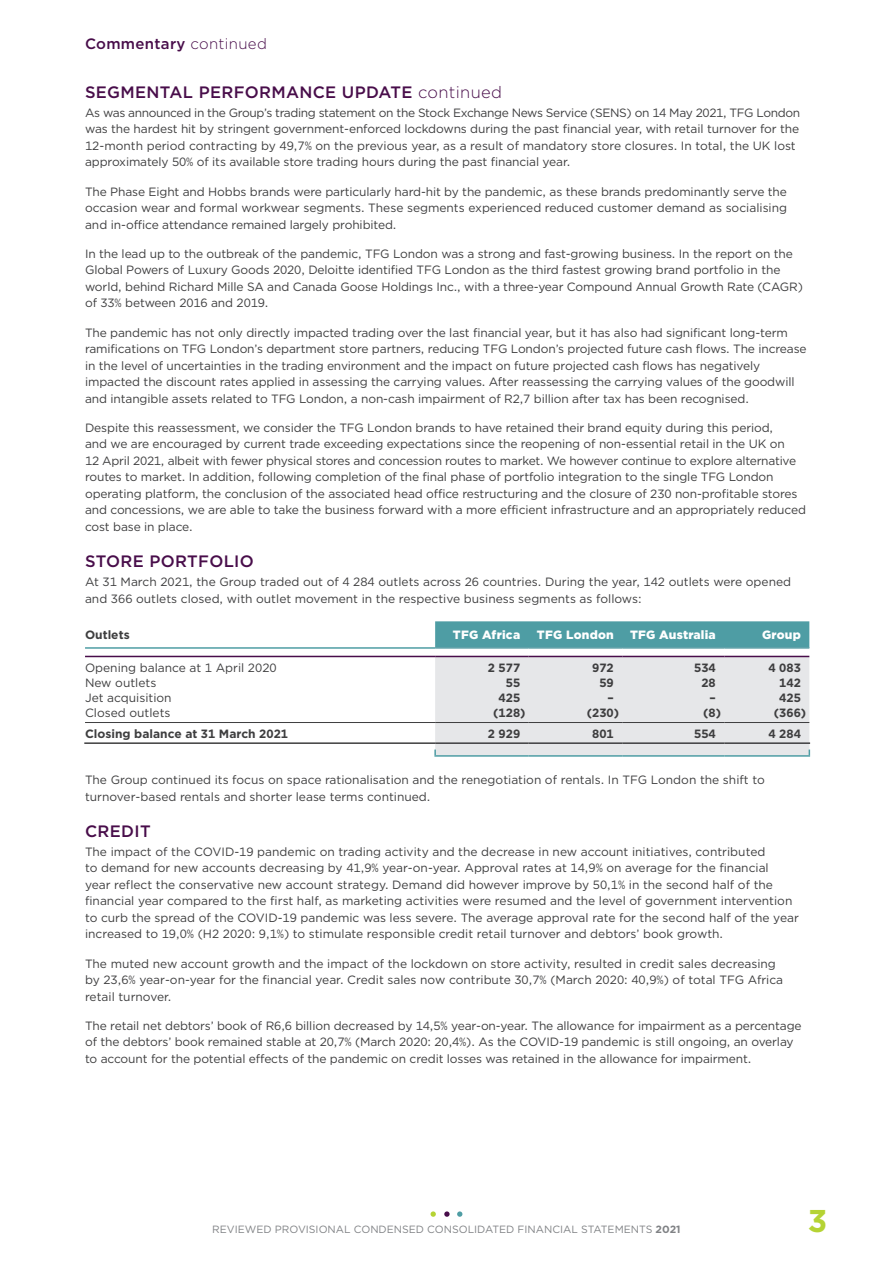
<style>
.page{position:relative;width:893px;height:1263px;background:#fff}
.page>*{position:absolute;margin:0;border:0;box-sizing:border-box;transform-origin:0 0}
.t1{font:700 31.5px "Gotham";color:#b5d334}
.t2{font:500 16.5px "Gotham";letter-spacing:.02em;color:#480d4a}
.t3{font:500 15px "Gotham";letter-spacing:.02em;color:#480d4a}
.t4{font:12px/16.5px "Gotham";letter-spacing:-.01em;color:#3e3e3f}
.t5{font:700 12px "Gotham";color:#3e3e3f}
.t6{font:900 12px "Gotham";letter-spacing:.02em;color:#fff}
.t7{font:10.5px "Gotham";color:#808285}
.s1{font-weight:300}
.s2{font-weight:700}
</style>
<div class="page">
<svg style="left:457px;top:1211px;width:5px;height:6px"></svg>
<svg style="left:444px;top:1211px;width:6px;height:6px"></svg>
<svg style="left:431px;top:1211px;width:5px;height:6px"></svg>
<div style="left:435px;top:621px;width:374px;height:26px;background:#4e9da4"></div>
<hr style="left:85px;top:722px;width:350px;height:1px;background:#3e3e3f">
<hr style="left:84px;top:742px;width:351px;height:2px;background:#3e3e3f">
<hr style="left:85px;top:647px;width:350px;height:2px;background:#4e9da4">
<hr style="left:435px;top:647px;width:94px;height:2px;background:#65a4ab">
<hr style="left:529px;top:647px;width:93px;height:2px;background:#65a4ab">
<hr style="left:622px;top:647px;width:102px;height:2px;background:#65a4ab">
<hr style="left:724px;top:647px;width:85px;height:2px;background:#65a4ab">
<hr style="left:85px;top:656px;width:350px;height:1px;background:#480d4a">
<div style="left:434px;top:656px;width:376px;height:99px;background:#e6e7e9"></div>
<hr style="left:434px;top:755px;width:95px;height:2px;background:#4e9da4">
<hr style="left:529px;top:755px;width:93px;height:2px;background:#4e9da4">
<hr style="left:622px;top:755px;width:102px;height:2px;background:#4e9da4">
<hr style="left:724px;top:755px;width:86px;height:2px;background:#4e9da4">
<p class="t3" style="left:85px;top:37px;width:183px">Commentary <span class="s1">continued</span></p>
<h2 class="t2" style="left:85px;top:85px;width:418px">SEGMENTAL PERFORMANCE UPDATE <span class="s1">continued</span></h2>
<p class="t4" style="left:85px;top:105px;width:717px">As was announced in the Group’s trading statement on the Stock Exchange News Service (SENS) on 14 May 2021, TFG London was the hardest hit by stringent government-enforced lockdowns during the past financial year, with retail turnover for the 12-month period contracting by 49,7% on the previous year, as a result of mandatory store closures. In total, the UK lost approximately 50% of its available store trading hours during the past financial year.</p>
<p class="t4" style="left:85px;top:184px;width:704px;text-align:justify">The Phase Eight and Hobbs brands were particularly hard-hit by the pandemic, as these brands predominantly serve the occasion wear and formal workwear segments. These segments experienced reduced customer demand as socialising and in-office attendance remained largely prohibited.</p>
<p class="t4" style="left:85px;top:246px;width:719px">In the lead up to the outbreak of the pandemic, TFG London was a strong and fast-growing business. In the report on the Global Powers of Luxury Goods 2020, Deloitte identified TFG London as the third fastest growing brand portfolio in the world, behind Richard Mille SA and Canada Goose Holdings Inc., with a three-year Compound Annual Growth Rate (CAGR) of 33% between 2016 and 2019.</p>
<p class="t4" style="left:85px;top:325px;width:723px">The pandemic has not only directly impacted trading over the last financial year, but it has also had significant long-term ramifications on TFG London’s department store partners, reducing TFG London’s projected future cash flows. The increase in the level of uncertainties in the trading environment and the impact on future projected cash flows has negatively impacted the discount rates applied in assessing the carrying values. After reassessing the carrying values of the goodwill and intangible assets related to TFG London, a non-cash impairment of R2,7 billion after tax has been recognised.</p>
<p class="t4" style="left:85px;top:420px;width:722px">Despite this reassessment, we consider the TFG London brands to have retained their brand equity during this period,<br>and we are encouraged by current trade exceeding expectations since the reopening of non-essential retail in the UK on<br>12 April 2021, albeit with fewer physical stores and concession routes to market. We however continue to explore alternative routes to market. In addition, following completion of the final phase of portfolio integration to the single TFG London operating platform, the conclusion of the associated head office restructuring and the closure of 230 non-profitable stores and concessions, we are able to take the business forward with a more efficient infrastructure and an appropriately reduced cost base in place.</p>
<h2 class="t2" style="left:85px;top:554px;width:170px">STORE PORTFOLIO</h2>
<p class="t4" style="left:85px;top:574px;width:708px">At 31 March 2021, the Group traded out of 4 284 outlets across 26 countries. During the year, 142 outlets were opened and 366 outlets closed, with outlet movement in the respective business segments as follows:</p>
<p class="t5" style="left:85px;top:630px;width:46px">Outlets</p>
<p class="t6" style="left:453px;top:630px;width:69px">TFG Africa</p>
<p class="t6" style="left:537px;top:630px;width:78px">TFG London</p>
<p class="t6" style="left:630px;top:630px;width:87px">TFG Australia</p>
<p class="t6" style="left:762px;top:630px;width:40px">Group</p>
<p class="t4" style="left:85px;top:660px;width:193px">Opening balance at 1 April 2020</p>
<p class="t5" style="left:488px;top:662px;width:34px">2 577</p>
<p class="t5" style="left:592px;top:662px;width:23px">972</p>
<p class="t5" style="left:694px;top:662px;width:23px">534</p>
<p class="t5" style="left:768px;top:662px;width:34px">4 083</p>
<p class="t4" style="left:85px;top:675px;width:73px">New outlets</p>
<p class="t5" style="left:506px;top:677px;width:16px">55</p>
<p class="t5" style="left:599px;top:677px;width:16px">59</p>
<p class="t5" style="left:701px;top:677px;width:16px">28</p>
<p class="t5" style="left:779px;top:677px;width:23px">142</p>
<p class="t4" style="left:85px;top:690px;width:88px">Jet acquisition</p>
<p class="t5" style="left:499px;top:692px;width:23px">425</p>
<p class="t5" style="left:607px;top:692px;width:8px">–</p>
<p class="t5" style="left:709px;top:692px;width:8px">–</p>
<p class="t5" style="left:779px;top:692px;width:23px">425</p>
<p class="t4" style="left:85px;top:705px;width:87px">Closed outlets</p>
<p class="t5" style="left:493px;top:707px;width:34px">(128)</p>
<p class="t5" style="left:587px;top:707px;width:34px">(230)</p>
<p class="t5" style="left:703px;top:707px;width:19px">(8)</p>
<p class="t5" style="left:774px;top:707px;width:34px">(366)</p>
<p class="t5" style="left:85px;top:728px;width:205px">Closing balance at 31 March 2021</p>
<p class="t5" style="left:488px;top:728px;width:34px">2 929</p>
<p class="t5" style="left:592px;top:728px;width:23px">801</p>
<p class="t5" style="left:694px;top:728px;width:23px">554</p>
<p class="t5" style="left:768px;top:728px;width:34px">4 284</p>
<p class="t4" style="left:85px;top:772px;width:681px">The Group continued its focus on space rationalisation and the renegotiation of rentals. In TFG London the shift to turnover-based rentals and shorter lease terms continued.</p>
<h2 class="t2" style="left:85px;top:824px;width:67px">CREDIT</h2>
<p class="t4" style="left:85px;top:844px;width:715px">The impact of the COVID-19 pandemic on trading activity and the decrease in new account initiatives, contributed<br>to demand for new accounts decreasing by 41,9% year-on-year. Approval rates at 14,9% on average for the financial<br>year reflect the conservative new account strategy. Demand did however improve by 50,1% in the second half of the financial year compared to the first half, as marketing activities were resumed and the level of government intervention to curb the spread of the COVID-19 pandemic was less severe. The average approval rate for the second half of the year increased to 19,0% (H2 2020: 9,1%) to stimulate responsible credit retail turnover and debtors’ book growth.</p>
<p class="t4" style="left:85px;top:956px;width:700px">The muted new account growth and the impact of the lockdown on store activity, resulted in credit sales decreasing by 23,6% year-on-year for the financial year. Credit sales now contribute 30,7% (March 2020: 40,9%) of total TFG Africa retail turnover.</p>
<p class="t4" style="left:85px;top:1018px;width:718px">The retail net debtors’ book of R6,6 billion decreased by 14,5% year-on-year. The allowance for impairment as a percentage of the debtors’ book remained stable at 20,7% (March 2020: 20,4%). As the COVID-19 pandemic is still ongoing, an overlay to account for the potential effects of the pandemic on credit losses was retained in the allowance for impairment.</p>
<p class="t7" style="left:212px;top:1225px;width:470px">REVIEWED PROVISIONAL CONDENSED CONSOLIDATED FINANCIAL STATEMENTS <span class="s2">2021</span></p>
<h1 class="t1" style="left:808px;top:1207px;width:21px">3</h1>
</div>
